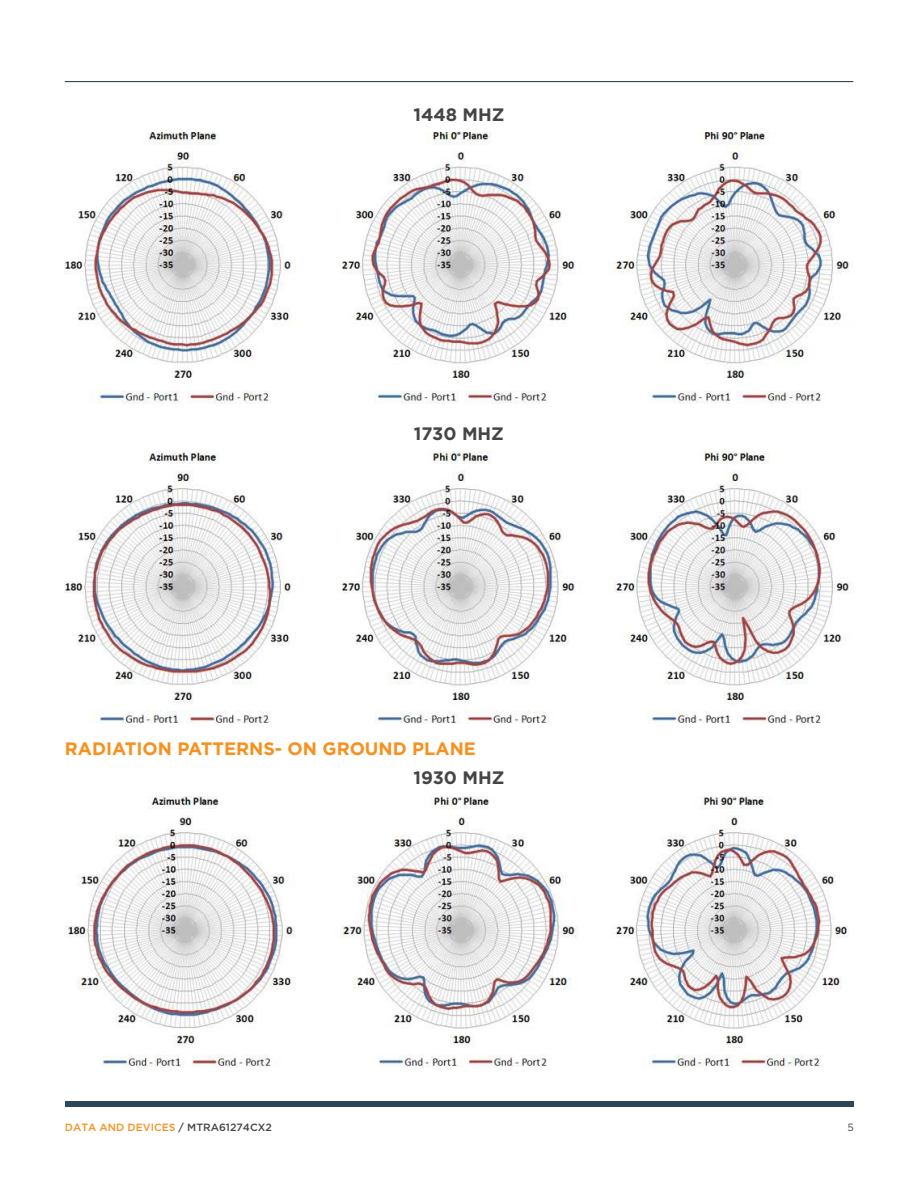
<style>
.page{position:relative;width:918px;height:1188px;background:#fff}
.page>*{position:absolute;margin:0;border:0;box-sizing:border-box;transform-origin:0 0}
.t1{font:700 18px "Gotham";color:#f7901d}
.t2{font:700 18px "Gotham";color:#454547}
.t3{font:500 10.5px "Gotham";color:#f7901d}
.t4{font:10.5px "Gotham";color:#454547}
.s1{color:#454547}
</style>
<div class="page">
<hr style="left:65px;top:81px;width:788px;height:1px;background:#2d4856">
<div style="left:65px;top:1101px;width:788px;height:6px;background:#2d4856"></div>
<img style="left:66px;top:797px;width:782px;height:271px">
<img style="left:65px;top:132px;width:784px;height:272px">
<img style="left:65px;top:451px;width:788px;height:273px">
<p class="t2" style="left:413px;top:107px;width:93px">1448 MHZ</p>
<p class="t2" style="left:414px;top:425px;width:92px">1730 MHZ</p>
<p class="t1" style="left:65px;top:741px;width:413px">RADIATION PATTERNS- ON GROUND PLANE</p>
<p class="t2" style="left:413px;top:770px;width:93px">1930 MHZ</p>
<p class="t3" style="left:65px;top:1123px;width:209px">DATA AND DEVICES <span class="s1">/ MTRA61274CX2</span></p>
<p class="t4" style="left:847px;top:1123px;width:8px">5</p>
</div>
